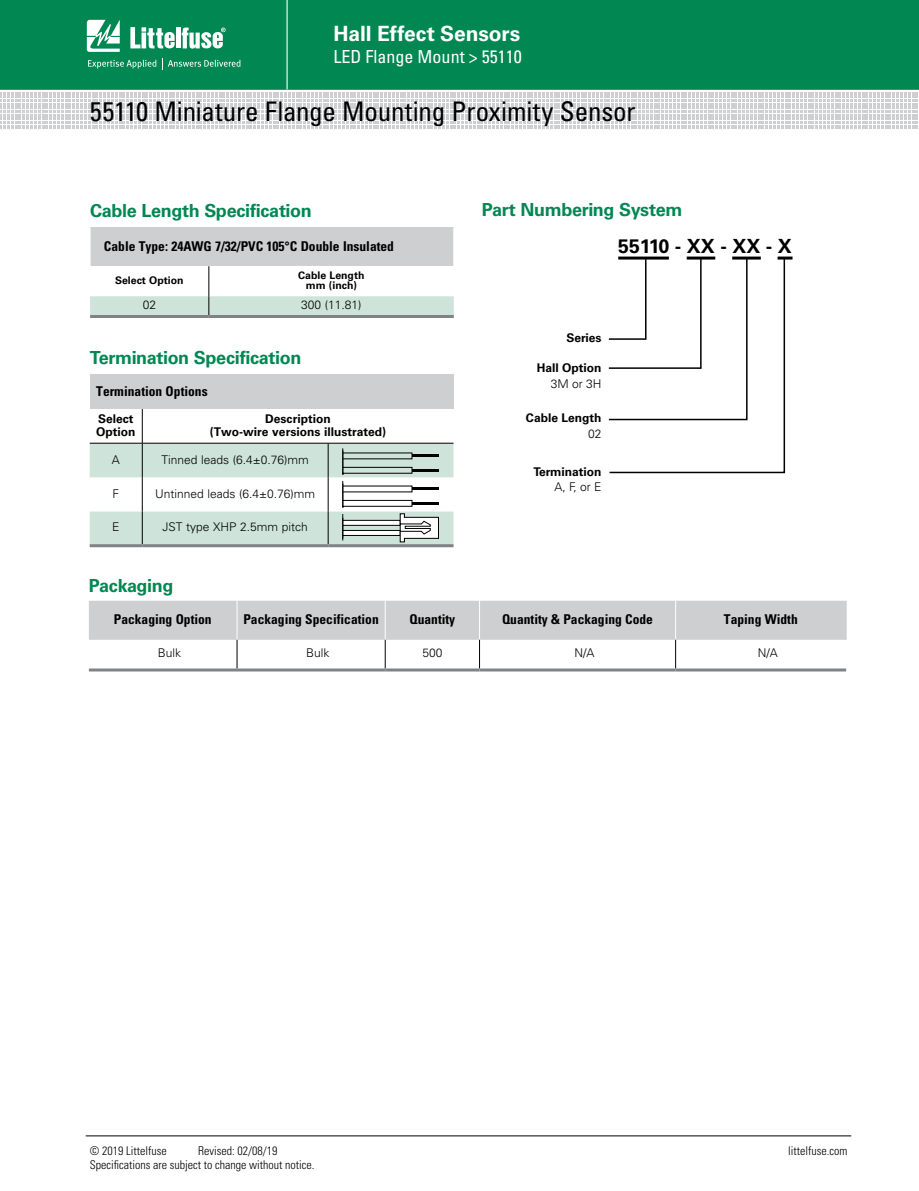
<style>
.page{position:relative;width:919px;height:1191px;background:#fff}
.page>*{position:absolute;margin:0;border:0;box-sizing:border-box;transform-origin:0 0}
.t1{font:condensed 27px "Univers LT Std";letter-spacing:-.005em;color:#000}
.t2{font:700 21px "Univers LT Std";letter-spacing:-.005em;color:#fff}
.t3{font:700 19.5px "Univers LT Std";color:#000}
.t4{font:700 18px "Univers LT Std";letter-spacing:-.02em;color:#008752}
.t5{font:condensed 18px "Univers LT Std";color:#fff}
.t6{font:700 condensed 13.5px "Univers LT Std";color:#000}
.t7{font:300 12px "Univers LT Std";color:#000}
.t8{font:300 condensed 12px "Univers LT Std";color:#000}
.t9{font:700 12px/13.5px "Univers LT Std";color:#000}
.t10{font:700 10.5px/10.5px "Univers LT Std";color:#000;text-align:center}
</style>
<div class="page">
<hr style="left:86px;top:1135px;width:765px;height:1px;background:#000">
<div style="left:0;top:0;width:918px;height:90px;background:#008752"></div>
<hr style="left:286px;top:0;width:1px;height:89px;background:#fff">
<svg style="left:87px;top:20px;width:33px;height:32px"></svg>
<hr style="left:176px;top:28px;width:4px;height:20px;background:#fff">
<svg style="left:182px;top:28px;width:43px;height:21px"></svg>
<svg style="left:130px;top:27px;width:45px;height:21px"></svg>
<svg style="left:88px;top:60px;width:68px;height:9px"></svg>
<svg style="left:162px;top:58px;width:78px;height:11px"></svg>
<svg style="left:0;top:92px;width:917px;height:35px"></svg>
<svg style="left:89px;top:600px;width:757px;height:68px"></svg>
<hr style="left:89px;top:668px;width:148px;height:3px;background:#808285">
<hr style="left:237px;top:668px;width:148px;height:3px;background:#808285">
<hr style="left:385px;top:668px;width:94px;height:3px;background:#808285">
<hr style="left:479px;top:668px;width:196px;height:3px;background:#808285">
<hr style="left:675px;top:668px;width:171px;height:3px;background:#808285">
<hr style="left:777px;top:256px;width:15px;height:3px;background:#000">
<svg style="left:608px;top:256px;width:177px;height:218px"></svg>
<div style="left:90px;top:227px;width:364px;height:39px;background:#cdcfd0"></div>
<hr style="left:453px;top:227px;width:1px;height:39px;background:#fff">
<hr style="left:90px;top:227px;width:1px;height:39px;background:#fff">
<hr style="left:208px;top:266px;width:1px;height:30px;background:#000">
<div style="left:90px;top:296px;width:364px;height:19px;background:#cee3d9"></div>
<hr style="left:90px;top:315px;width:119px;height:3px;background:#808285">
<hr style="left:209px;top:315px;width:245px;height:3px;background:#808285">
<div style="left:90px;top:375px;width:363px;height:34px;background:#cdcfd0"></div>
<hr style="left:142px;top:409px;width:1px;height:34px;background:#000">
<hr style="left:90px;top:544px;width:52px;height:3px;background:#808285">
<hr style="left:142px;top:544px;width:186px;height:3px;background:#808285">
<hr style="left:328px;top:544px;width:125px;height:3px;background:#808285">
<svg style="left:90px;top:443px;width:363px;height:103px"></svg>
<h2 class="t2" style="left:333px;top:21px;width:188px">Hall Effect Sensors</h2>
<h3 class="t5" style="left:333px;top:45px;width:189px">LED Flange Mount &gt; 55110</h3>
<h1 class="t1" style="left:90px;top:94px;width:547px">55110 Miniature Flange Mounting Proximity Sensor</h1>
<h3 class="t4" style="left:90px;top:200px;width:223px">Cable Length Specification</h3>
<p class="t6" style="left:104px;top:237px;width:291px">Cable Type: 24AWG 7/32/PVC 105°C Double Insulated</p>
<p class="t10" style="left:115px;top:275px;width:70px">Select Option</p>
<p class="t10" style="left:298px;top:270px;width:68px">Cable Length mm (inch)</p>
<p class="t7" style="left:143px;top:297px;width:15px">02</p>
<p class="t7" style="left:301px;top:297px;width:62px">300 (11.81)</p>
<h3 class="t4" style="left:90px;top:347px;width:213px">Termination Specification</h3>
<p class="t6" style="left:96px;top:382px;width:113px">Termination Options</p>
<p class="t9" style="left:96px;top:412px;width:41px">Select<br>Option</p>
<p class="t9" style="left:210px;top:412px;width:178px;text-align:center">Description<br>(Two-wire versions illustrated)</p>
<p class="t7" style="left:112px;top:452px;width:10px">A</p>
<p class="t7" style="left:161px;top:452px;width:149px">Tinned leads (6.4±0.76)mm</p>
<p class="t7" style="left:113px;top:486px;width:8px">F</p>
<p class="t7" style="left:155px;top:486px;width:161px">Untinned leads (6.4±0.76)mm</p>
<p class="t7" style="left:112px;top:520px;width:9px">E</p>
<p class="t7" style="left:162px;top:520px;width:147px">JST type XHP 2.5mm pitch</p>
<h3 class="t4" style="left:481px;top:199px;width:202px">Part Numbering System</h3>
<h3 class="t3" style="left:618px;top:235px;width:175px">55110 - XX - XX - X</h3>
<p class="t9" style="left:566px;top:331px;width:36px">Series</p>
<p class="t9" style="left:536px;top:361px;width:66px">Hall Option</p>
<p class="t7" style="left:550px;top:376px;width:52px">3M or 3H</p>
<p class="t9" style="left:526px;top:411px;width:77px">Cable Length</p>
<p class="t7" style="left:588px;top:426px;width:15px">02</p>
<p class="t9" style="left:533px;top:464px;width:69px">Termination</p>
<p class="t7" style="left:554px;top:480px;width:48px">A, F, or E</p>
<h3 class="t4" style="left:89px;top:575px;width:86px">Packaging</h3>
<p class="t6" style="left:114px;top:611px;width:99px">Packaging Option</p>
<p class="t6" style="left:243px;top:611px;width:137px">Packaging Specification</p>
<p class="t6" style="left:409px;top:611px;width:47px">Quantity</p>
<p class="t6" style="left:502px;top:611px;width:152px">Quantity &amp; Packaging Code</p>
<p class="t6" style="left:724px;top:611px;width:75px">Taping Width</p>
<p class="t7" style="left:158px;top:646px;width:25px">Bulk</p>
<p class="t7" style="left:306px;top:646px;width:25px">Bulk</p>
<p class="t7" style="left:422px;top:646px;width:22px">500</p>
<p class="t7" style="left:574px;top:646px;width:22px">N/A</p>
<p class="t7" style="left:757px;top:646px;width:22px">N/A</p>
<p class="t8" style="left:90px;top:1143px;width:78px">© 2019 Littelfuse</p>
<p class="t8" style="left:198px;top:1143px;width:81px">Revised: 02/08/19</p>
<p class="t8" style="left:788px;top:1143px;width:61px">littelfuse.com</p>
<p class="t8" style="left:90px;top:1157px;width:226px">Specifications are subject to change without notice.</p>
</div>
